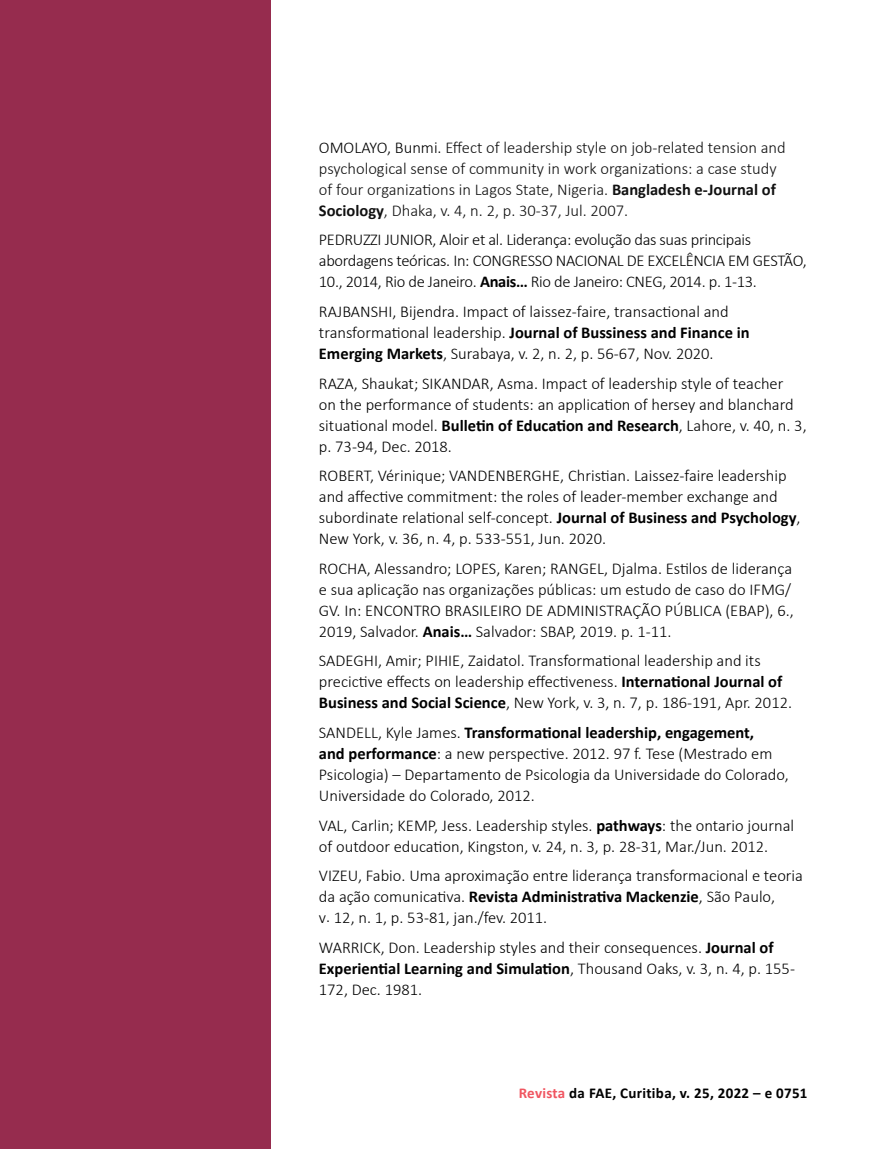
<style>
.page{position:relative;width:893px;height:1149px;background:#fff}
.page>*{position:absolute;margin:0;border:0;box-sizing:border-box;transform-origin:0 0}
.t1{font:300 16.5px/21px "Calibri";color:#000}
.t2{font:300 16.5px/21px "Calibri";color:#111}
.t3{font:300 16.5px/21px "Calibri";letter-spacing:-.02em;color:#000}
.t4{font:700 15px "Calibri";letter-spacing:.02em;color:#000}
.s1{color:#000}
.s2{font-weight:700}
.s3{color:#f05661}
</style>
<div class="page">
<div style="left:0;top:0;width:270px;height:1148px;background:#962c4e"></div>
<p class="t2" style="left:319px;top:137px;width:468px"><span class="s1">OMOLAYO, Bunmi.</span> Effect of leadership style on job-related tension and psychological sense of community in work organizations: a case study of four organizations in Lagos State, Nigeria. <span class="s2">Bangladesh e-Journal of Sociology</span>, Dhaka, v. 4, n. 2, p. 30-37, Jul. 2007.</p>
<p class="t3" style="left:319px;top:229px;width:489px">PEDRUZZI JUNIOR, Aloir et al. Liderança: evolução das suas principais abordagens teóricas. In: CONGRESSO NACIONAL DE EXCELÊNCIA EM GESTÃO,<br>10., 2014, Rio de Janeiro. <span class="s2">Anais…</span> Rio de Janeiro: CNEG, 2014. p. 1-13.</p>
<p class="t1" style="left:319px;top:301px;width:432px">RAJBANSHI, Bijendra. Impact of laissez-faire, transactional and transformational leadership. <span class="s2">Journal of Bussiness and Finance in<br>Emerging Markets</span>, Surabaya, v. 2, n. 2, p. 56-67, Nov. 2020.</p>
<p class="t1" style="left:319px;top:372px;width:489px">RAZA, Shaukat; SIKANDAR, Asma. Impact of leadership style of teacher<br>on the performance of students: an application of hersey and blanchard situational model. <span class="s2">Bulletin of Education and Research</span>, Lahore, v. 40, n. 3, p. 73-94, Dec. 2018.</p>
<p class="t1" style="left:319px;top:465px;width:483px">ROBERT, Vérinique; VANDENBERGHE, Christian. Laissez-faire leadership and affective commitment: the roles of leader-member exchange and subordinate relational self-concept. <span class="s2">Journal of Business and Psychology</span>, New York, v. 36, n. 4, p. 533-551, Jun. 2020.</p>
<p class="t1" style="left:319px;top:557px;width:476px">ROCHA, Alessandro; LOPES, Karen; RANGEL, Djalma. Estilos de liderança e sua aplicação nas organizações públicas: um estudo de caso do IFMG/ GV. In: ENCONTRO BRASILEIRO DE ADMINISTRAÇÃO PÚBLICA (EBAP), 6., 2019, Salvador. <span class="s2">Anais…</span> Salvador: SBAP, 2019. p. 1-11.</p>
<p class="t1" style="left:319px;top:650px;width:475px">SADEGHI, Amir; PIHIE, Zaidatol. Transformational leadership and its precictive effects on leadership effectiveness. <span class="s2">International Journal of<br>Business and Social Science</span>, New York, v. 3, n. 7, p. 186-191, Apr. 2012.</p>
<p class="t1" style="left:319px;top:721px;width:471px">SANDELL, Kyle James. <span class="s2">Transformational leadership, engagement,<br>and performance</span>: a new perspective. 2012. 97 f. Tese (Mestrado em Psicologia) – Departamento de Psicologia da Universidade do Colorado, Universidade do Colorado, 2012.</p>
<p class="t1" style="left:319px;top:814px;width:477px">VAL, Carlin; KEMP, Jess. Leadership styles. <span class="s2">pathways</span>: the ontario journal of outdoor education, Kingston, v. 24, n. 3, p. 28-31, Mar./Jun. 2012.</p>
<p class="t1" style="left:319px;top:864px;width:486px">VIZEU, Fabio. Uma aproximação entre liderança transformacional e teoria da ação comunicativa. <span class="s2">Revista Administrativa Mackenzie</span>, São Paulo,<br>v. 12, n. 1, p. 53-81, jan./fev. 2011.</p>
<p class="t1" style="left:319px;top:936px;width:478px">WARRICK, Don. Leadership styles and their consequences. <span class="s2">Journal of<br>Experiential Learning and Simulation</span>, Thousand Oaks, v. 3, n. 4, p. 155-<br>172, Dec. 1981.</p>
<p class="t4" style="left:519px;top:1081px;width:290px"><span class="s3">Revista</span> da FAE, Curitiba, v. 25, 2022 – e 0751</p>
</div>
